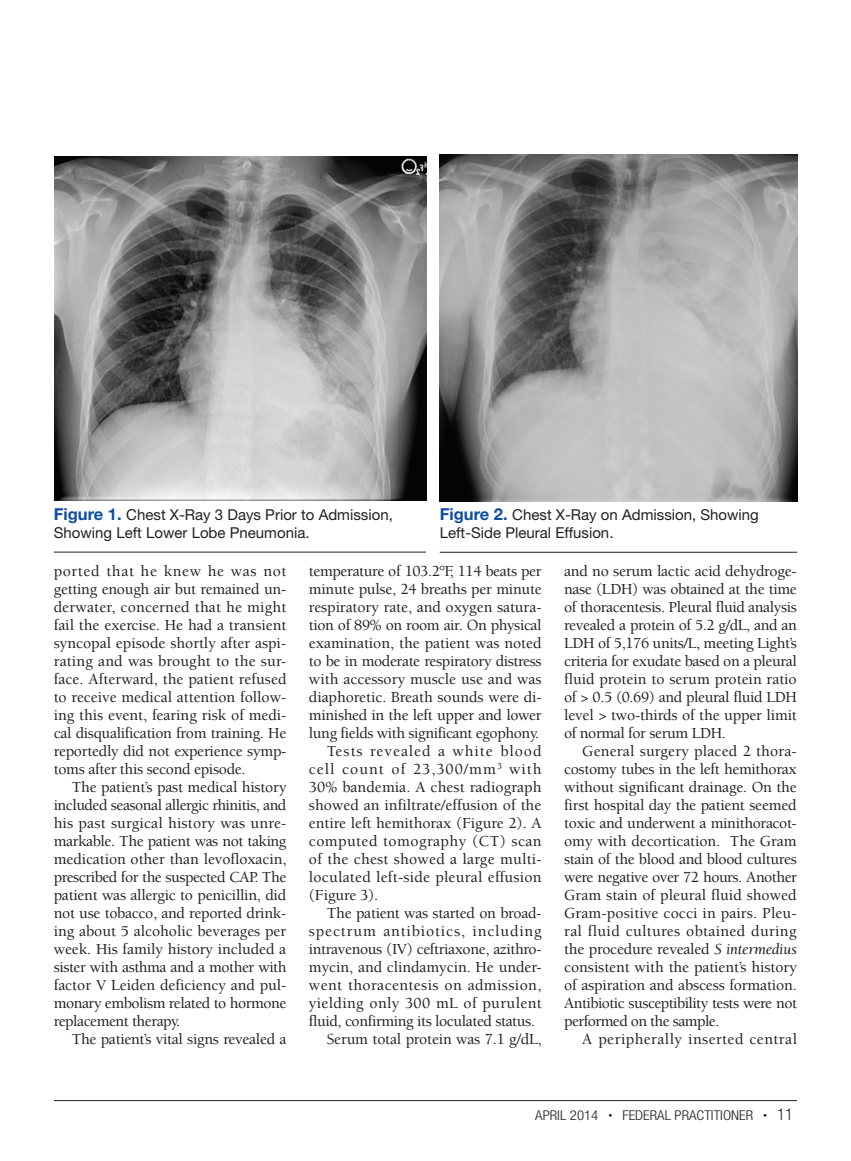
<style>
.page{position:relative;width:851px;height:1161px;background:#fff}
.page>*{position:absolute;margin:0;border:0;box-sizing:border-box;transform-origin:0 0}
.t1{font:500 15.75px/18px "Berkeley Std";letter-spacing:-.02em;color:#231f20;text-align:justify}
.t1-2{font:500 15.75px "Berkeley Std";letter-spacing:.025em;color:#231f20}
.thd{font:15px/18px "Helvetica Neue LT Std";color:#231f20}
.None-2{font:300 condensed 13.5px "Helvetica Neue LT Std";color:#231f20;scale:1.1 1}
.s1{font-weight:700;font-size:16.5px;color:#0d4da1}
.s2{font-weight:400;font-style:italic}
.s3{font-size:7.5px}
.s4{font-size:16.5px}
</style>
<div class="page">
<hr style="left:54px;top:1100px;width:742px;height:1px;background:#231f20">
<img style="left:54px;top:156px;width:373px;height:345px">
<img style="left:440px;top:155px;width:357px;height:346px">
<hr style="left:54px;top:552px;width:372px;height:1px;background:#231f20">
<hr style="left:440px;top:552px;width:357px;height:1px;background:#231f20">
<p class="thd" style="left:54px;top:506px;width:340px"><span class="s1">Figure 1.</span> Chest X-Ray 3 Days Prior to Admission,<br>Showing Left Lower Lobe Pneumonia.</p>
<p class="thd" style="left:440px;top:506px;width:320px"><span class="s1">Figure 2.</span> Chest X-Ray on Admission, Showing<br>Left-Side Pleural Effusion.</p>
<p class="t1" style="left:54px;top:562px;width:234px">ported that he knew he was not getting enough air but remained un&shy;derwater, concerned that he might fail the exercise. He had a transient syncopal episode shortly after aspi&shy;rating and was brought to the sur&shy;face. Afterward, the patient refused to receive medical attention follow&shy;ing this event, fearing risk of medi&shy;cal disqualification from training. He reportedly did not experience symp&shy;toms after this second episode.</p>
<p class="t1" style="left:54px;top:778px;width:234px;text-indent:18px">The patient’s past medical history included seasonal allergic rhinitis, and his past surgical history was unre&shy;markable. The patient was not taking medication other than levofloxacin, prescribed for the suspected CAP. The patient was allergic to penicillin, did not use tobacco, and reported drink&shy;ing about 5 alcoholic beverages per week. His family history included a sister with asthma and a mother with factor V Leiden deficiency and pul&shy;monary embolism related to hormone replacement therapy.</p>
<p class="t1" style="left:72px;top:1030px;width:216px">The patient’s vital signs revealed a</p>
<p class="t1" style="left:309px;top:562px;width:234px">temperature of 103.2°F, 114 beats per minute pulse, 24 breaths per minute respiratory rate, and oxygen satura&shy;tion of 89% on room air. On physical examination, the patient was noted to be in moderate respiratory distress with accessory muscle use and was diaphoretic. Breath sounds were di&shy;minished in the left upper and lower lung fields with significant egophony.</p>
<p class="t1" style="left:309px;top:742px;width:234px;text-indent:18px">Tests revealed a white blood cell count of 23,300/mm<sup>3</sup> with 30% bandemia. A chest radiograph showed an infiltrate/effusion of the entire left hemithorax (Figure 2). A computed tomography (CT) scan of the chest showed a large multi&shy;loculated left-side pleural effusion (Figure 3).</p>
<p class="t1" style="left:309px;top:904px;width:234px;text-indent:18px">The patient was started on broad&shy;spectrum antibiotics, including intravenous (IV) ceftriaxone, azithro&shy;mycin, and clindamycin. He under&shy;went thoracentesis on admission, yielding only 300 mL of purulent fluid, confirming its loculated status.</p>
<p class="t1" style="left:327px;top:1030px;width:216px">Serum total protein was 7.1 g/dL,</p>
<p class="t1" style="left:564px;top:562px;width:234px">and no serum lactic acid dehydroge&shy;nase (LDH) was obtained at the time of thoracentesis. Pleural fluid analysis revealed a protein of 5.2 g/dL, and an LDH of 5,176 units/L, meeting Light’s criteria for exudate based on a pleural fluid protein to serum protein ratio of &gt; 0.5 (0.69) and pleural fluid LDH level &gt; two-thirds of the upper limit of normal for serum LDH.</p>
<p class="t1" style="left:564px;top:742px;width:234px;text-indent:18px">General surgery placed 2 thora&shy;costomy tubes in the left hemithorax without significant drainage. On the first hospital day the patient seemed toxic and underwent a minithoracot&shy;omy with decortication. The Gram stain of the blood and blood cultures were negative over 72 hours. Another Gram stain of pleural fluid showed Gram-positive cocci in pairs. Pleu&shy;ral fluid cultures obtained during the procedure revealed <span class="s2">S intermedius </span>consistent with the patient’s history of aspiration and abscess formation.<br>Antibiotic susceptibility tests were not performed on the sample.</p>
<p class="t1-2" style="left:582px;top:1031px;width:216px">A peripherally inserted central</p>
<p class="None-2" style="left:535px;top:1107px;width:236px">APRIL 2014 <span class="s3">•</span> FEDERAL PRACTITIONER <span class="s3">•</span> <span class="s4">11</span></p>
</div>
